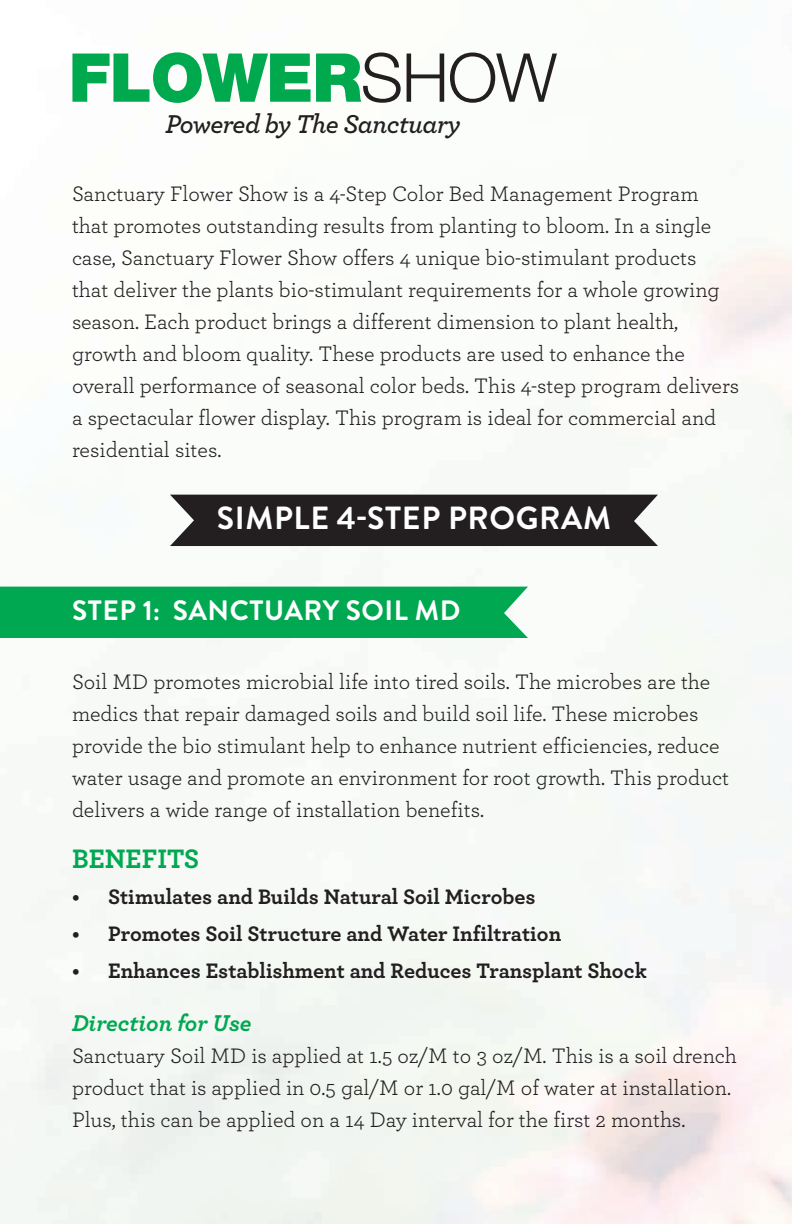
<style>
.page{position:relative;width:792px;height:1224px;background:#fff}
.page>*{position:absolute;margin:0;border:0;box-sizing:border-box;transform-origin:0 0}
.t1{font:900 67.6px "Helvetica Neue";letter-spacing:-.02em;color:#00a94e}
.t2{font:700 32px "Brandon Grotesque";letter-spacing:.02em;color:#fff}
.t3{font:700 28px "Brandon Grotesque";letter-spacing:.02em;color:#fff}
.t4{font:700 28px "Archer Pro";color:#00a851}
.t5{font:italic 600 27px "Archer Pro";letter-spacing:-.02em;color:#231f20}
.t6{font:italic 700 24px "Archer Pro";color:#00a851}
.t7{font:22px/32px "Archer Pro";color:#231f20}
.t8{font:700 22px "Archer Pro";color:#231f20}
.s1{font-weight:300;color:#231f20}
</style>
<div class="page">
<div style="left:170px;top:495px;width:488px;height:51px;background:#231f20"></div>
<div style="left:0;top:587px;width:528px;height:51px;background:#00a851"></div>
<h1 class="t1" style="left:69px;top:53px;width:490px">FLOWER<span class="s1">SHOW</span></h1>
<p class="t5" style="left:165px;top:115px;width:297px">Powered by The Sanctuary</p>
<p class="t7" style="left:72px;top:180px;width:669px">Sanctuary Flower Show is a 4-Step Color Bed Management Program that promotes outstanding results from planting to bloom. In a single case, Sanctuary Flower Show offers 4 unique bio-stimulant products<br>that deliver the plants bio-stimulant requirements for a whole growing season. Each product brings a different dimension to plant health, growth and bloom quality. These products are used to enhance the overall performance of seasonal color beds. This 4-step program delivers a spectacular flower display. This program is ideal for commercial and residential sites.</p>
<h2 class="t2" style="left:217px;top:507px;width:396px">SIMPLE 4-STEP PROGRAM</h2>
<p class="t3" style="left:72px;top:601px;width:390px">STEP 1: SANCTUARY SOIL MD</p>
<p class="t7" style="left:72px;top:668px;width:659px">Soil MD promotes microbial life into tired soils. The microbes are the medics that repair damaged soils and build soil life. These microbes provide the bio stimulant help to enhance nutrient efficiencies, reduce water usage and promote an environment for root growth. This product delivers a wide range of installation benefits.</p>
<p class="t4" style="left:72px;top:849px;width:129px">BENEFITS</p>
<p class="t8" style="left:72px;top:890px;width:465px">• Stimulates and Builds Natural Soil Microbes</p>
<p class="t8" style="left:72px;top:927px;width:491px">• Promotes Soil Structure and Water Infiltration</p>
<p class="t8" style="left:72px;top:964px;width:576px">• Enhances Establishment and Reduces Transplant Shock</p>
<p class="t6" style="left:72px;top:1016px;width:181px">Direction for Use</p>
<p class="t7" style="left:72px;top:1042px;width:667px">Sanctuary Soil MD is applied at 1.5 oz/M to 3 oz/M. This is a soil drench product that is applied in 0.5 gal/M or 1.0 gal/M of water at installation.<br>Plus, this can be applied on a 14 Day interval for the first 2 months.</p>
</div>
